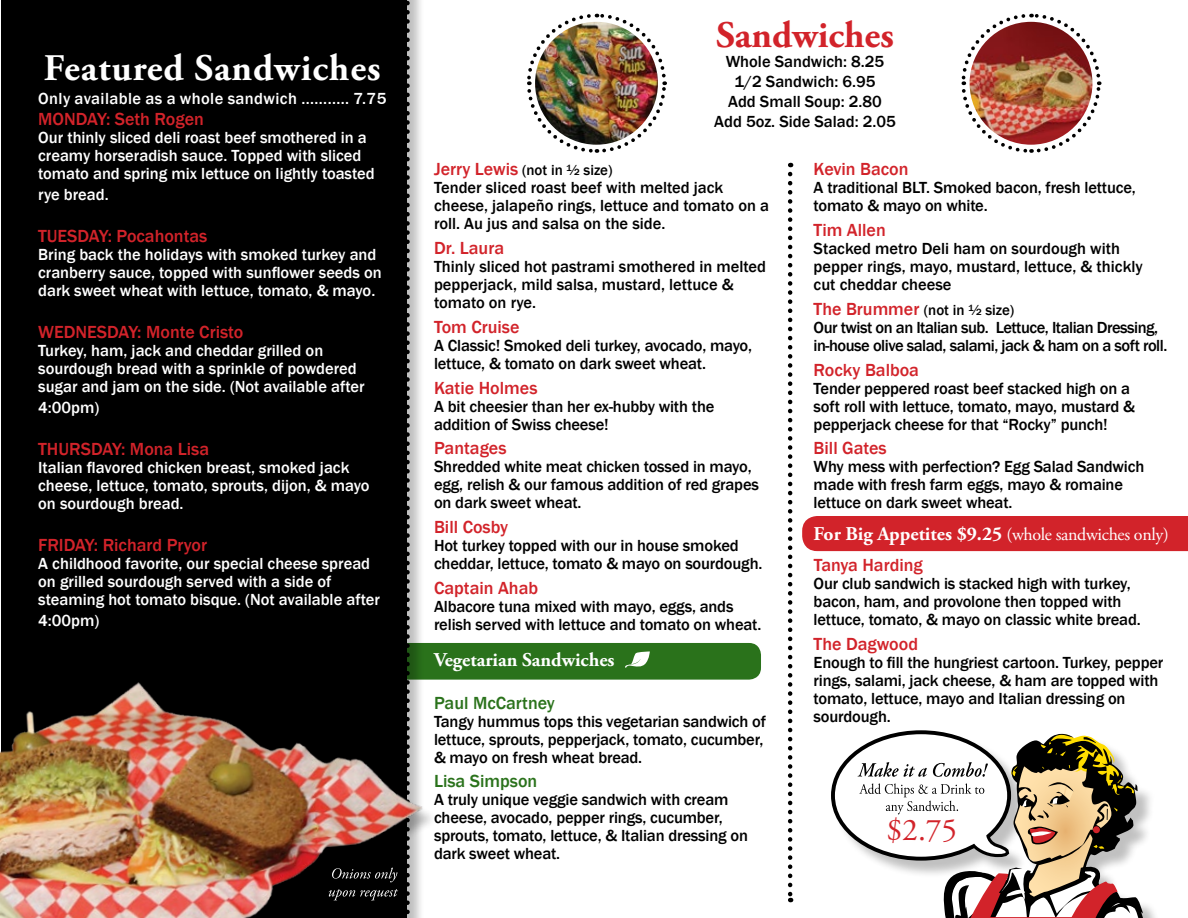
<style>
.page{position:relative;width:1188px;height:918px;background:#fff}
.page>*{position:absolute;margin:0;border:0;box-sizing:border-box;transform-origin:0 0}
.t1{font:700 37.5px "Adobe Garamond Pro";letter-spacing:.025em;color:#fff}
.t2{font:700 37.5px "Adobe Garamond Pro";color:#d2232a}
.t3{font:31.5px "Adobe Garamond Pro";color:#d2232a}
.t4{font:700 19.5px "Adobe Garamond Pro";color:#fff}
.t5{font:500 18px "Franklin Gothic";color:#d2232a}
.t6{font:18px "Adobe Garamond Pro";letter-spacing:-.02em;color:#fff}
.t7{font:500 18px "Franklin Gothic";color:#2a721b}
.t8{font:500 16.5px/18px "Franklin Gothic";letter-spacing:-.01em;color:#000}
.t9{font:500 16.5px/18px "Franklin Gothic";color:#fff}
.t10{font:500 16.5px/18px "Franklin Gothic";letter-spacing:-.03em;color:#000}
.t11{font:500 16.5px "Franklin Gothic";letter-spacing:.025em;color:#fff}
.t12{font:500 15px "Franklin Gothic";color:#000}
.s1{font-size:18px;color:#d2232a}
.s2{font-weight:700;font-size:19.5px}
</style>
<div class="page">
<div style="left:355px;top:643px;width:406px;height:37px;background:#2a721b;border-radius:12px"></div>
<div style="left:3px;top:0;width:422px;height:918px;background:#000;opacity:.25"></div>
<div style="left:1px;top:0;width:405px;height:918px;background:#000"></div>
<svg style="left:406px;top:0;width:4px;height:602px;background:#5b5b5b"></svg>
<img style="left:961px;top:13px;width:141px;height:140px">
<img style="left:527px;top:13px;width:140px;height:140px">
<div style="left:802px;top:516px;width:386px;height:35px;background:#d2232a"></div>
<svg style="left:788px;top:174px;width:4px;height:728px"></svg>
<svg style="left:858px;top:733px;width:292px;height:185px"></svg>
<img style="left:0;top:602px;width:445px;height:316px">
<svg style="left:329px;top:889px;width:69px;height:12px"></svg>
<svg style="left:332px;top:868px;width:65px;height:14px"></svg>
<svg style="left:625px;top:651px;width:25px;height:17px"></svg>
<h1 class="t1" style="left:44px;top:46px;width:338px">Featured Sandwiches</h1>
<p class="t11" style="left:38px;top:88px;width:350px">Only available as a whole sandwich ........... 7.75</p>
<p class="t5" style="left:38px;top:108px;width:167px">MONDAY: Seth Rogen</p>
<p class="t9" style="left:38px;top:129px;width:338px">Our thinly sliced deli roast beef smothered in a creamy horseradish sauce. Topped with sliced tomato and spring mix lettuce on lightly toasted</p>
<p class="t9" style="left:38px;top:186px;width:72px">rye bread.</p>
<p class="t5" style="left:38px;top:225px;width:171px">TUESDAY: Pocahontas</p>
<p class="t9" style="left:38px;top:246px;width:345px">Bring back the holidays with smoked turkey and cranberry sauce, topped with sunflower seeds on dark sweet wheat with lettuce, tomato, &amp; mayo.</p>
<p class="t5" style="left:38px;top:321px;width:207px">WEDNESDAY: Monte Cristo</p>
<p class="t9" style="left:38px;top:342px;width:328px">Turkey, ham, jack and cheddar grilled on sourdough bread with a sprinkle of powdered sugar and jam on the side. (Not available after</p>
<p class="t9" style="left:38px;top:399px;width:63px">4:00pm)</p>
<p class="t5" style="left:38px;top:438px;width:172px">THURSDAY: Mona Lisa</p>
<p class="t9" style="left:38px;top:459px;width:333px">Italian flavored chicken breast, smoked jack cheese, lettuce, tomato, sprouts, dijon, &amp; mayo on sourdough bread.</p>
<p class="t5" style="left:38px;top:534px;width:170px">FRIDAY: Richard Pryor</p>
<p class="t9" style="left:38px;top:555px;width:343px">A childhood favorite, our special cheese spread on grilled sourdough served with a side of steaming hot tomato bisque. (Not available after</p>
<p class="t9" style="left:38px;top:612px;width:63px">4:00pm)</p>
<h1 class="t2" style="left:716px;top:14px;width:179px">Sandwiches</h1>
<p class="t8" style="left:714px;top:52px;width:183px;line-height:19.8px;text-align:center">Whole Sandwich: 8.25<br>1/2 Sandwich: 6.95<br>Add Small Soup: 2.80<br>Add 5oz. Side Salad: 2.05</p>
<p class="t12" style="left:434px;top:161px;width:180px"><span class="s1">Jerry Lewis</span> (not in ½ size)</p>
<p class="t8" style="left:434px;top:179px;width:337px">Tender sliced roast beef with melted jack cheese, jalapeño rings, lettuce and tomato on a roll. Au jus and salsa on the side.</p>
<p class="t5" style="left:434px;top:237px;width:72px">Dr. Laura</p>
<p class="t8" style="left:434px;top:258px;width:334px">Thinly sliced hot pastrami smothered in melted pepperjack, mild salsa, mustard, lettuce &amp; tomato on rye.</p>
<p class="t5" style="left:434px;top:316px;width:87px">Tom Cruise</p>
<p class="t8" style="left:434px;top:337px;width:320px">A Classic! Smoked deli turkey, avocado, mayo, lettuce, &amp; tomato on dark sweet wheat.</p>
<p class="t5" style="left:434px;top:377px;width:105px">Katie Holmes</p>
<p class="t8" style="left:434px;top:397px;width:282px">A bit cheesier than her ex-hubby with the addition of Swiss cheese!</p>
<p class="t5" style="left:434px;top:437px;width:74px">Pantages</p>
<p class="t8" style="left:434px;top:458px;width:327px">Shredded white meat chicken tossed in mayo, egg, relish &amp; our famous addition of red grapes on dark sweet wheat.</p>
<p class="t5" style="left:434px;top:516px;width:76px">Bill Cosby</p>
<p class="t8" style="left:434px;top:537px;width:330px">Hot turkey topped with our in house smoked cheddar, lettuce, tomato &amp; mayo on sourdough.</p>
<p class="t5" style="left:434px;top:577px;width:106px">Captain Ahab</p>
<p class="t8" style="left:434px;top:598px;width:329px">Albacore tuna mixed with mayo, eggs, ands relish served with lettuce and tomato on wheat.</p>
<p class="t4" style="left:434px;top:648px;width:182px">Vegetarian Sandwiches</p>
<p class="t7" style="left:434px;top:692px;width:122px">Paul McCartney</p>
<p class="t8" style="left:434px;top:712px;width:334px">Tangy hummus tops this vegetarian sandwich of lettuce, sprouts, pepperjack, tomato, cucumber, &amp; mayo on fresh wheat bread.</p>
<p class="t7" style="left:434px;top:770px;width:105px">Lisa Simpson</p>
<p class="t8" style="left:434px;top:791px;width:316px">A truly unique veggie sandwich with cream cheese, avocado, pepper rings, cucumber, sprouts, tomato, lettuce, &amp; Italian dressing on dark sweet wheat.</p>
<p class="t5" style="left:814px;top:158px;width:96px">Kevin Bacon</p>
<p class="t8" style="left:814px;top:179px;width:324px">A traditional BLT. Smoked bacon, fresh lettuce, tomato &amp; mayo on white.</p>
<p class="t5" style="left:814px;top:219px;width:74px">Tim Allen</p>
<p class="t8" style="left:814px;top:240px;width:331px">Stacked metro Deli ham on sourdough with pepper rings, mayo, mustard, lettuce, &amp; thickly cut cheddar cheese</p>
<p class="t12" style="left:814px;top:301px;width:202px"><span class="s1">The Brummer</span> (not in ½ size)</p>
<p class="t10" style="left:814px;top:319px;width:355px">Our twist on an Italian sub. Lettuce, Italian Dressing, in-house olive salad, salami, jack &amp; ham on a soft roll.</p>
<p class="t5" style="left:814px;top:359px;width:107px">Rocky Balboa</p>
<p class="t8" style="left:814px;top:379px;width:323px">Tender peppered roast beef stacked high on a soft roll with lettuce, tomato, mayo, mustard &amp; pepperjack cheese for that “Rocky” punch!</p>
<p class="t5" style="left:814px;top:437px;width:75px">Bill Gates</p>
<p class="t8" style="left:814px;top:458px;width:332px">Why mess with perfection? Egg Salad Sandwich made with fresh farm eggs, mayo &amp; romaine lettuce on dark sweet wheat.</p>
<p class="t6" style="left:814px;top:523px;width:357px"><span class="s2">For Big Appetites $9.25</span> (whole sandwiches only)</p>
<p class="t5" style="left:814px;top:554px;width:111px">Tanya Harding</p>
<p class="t8" style="left:814px;top:575px;width:329px">Our club sandwich is stacked high with turkey, bacon, ham, and provolone then topped with lettuce, tomato, &amp; mayo on classic white bread.</p>
<p class="t5" style="left:814px;top:633px;width:106px">The Dagwood</p>
<p class="t8" style="left:814px;top:654px;width:351px">Enough to fill the hungriest cartoon. Turkey, pepper rings, salami, jack cheese, &amp; ham are topped with tomato, lettuce, mayo and Italian dressing on sourdough.</p>
<h2 class="t3" style="left:886px;top:812px;width:72px">$2.75</h2>
</div>
